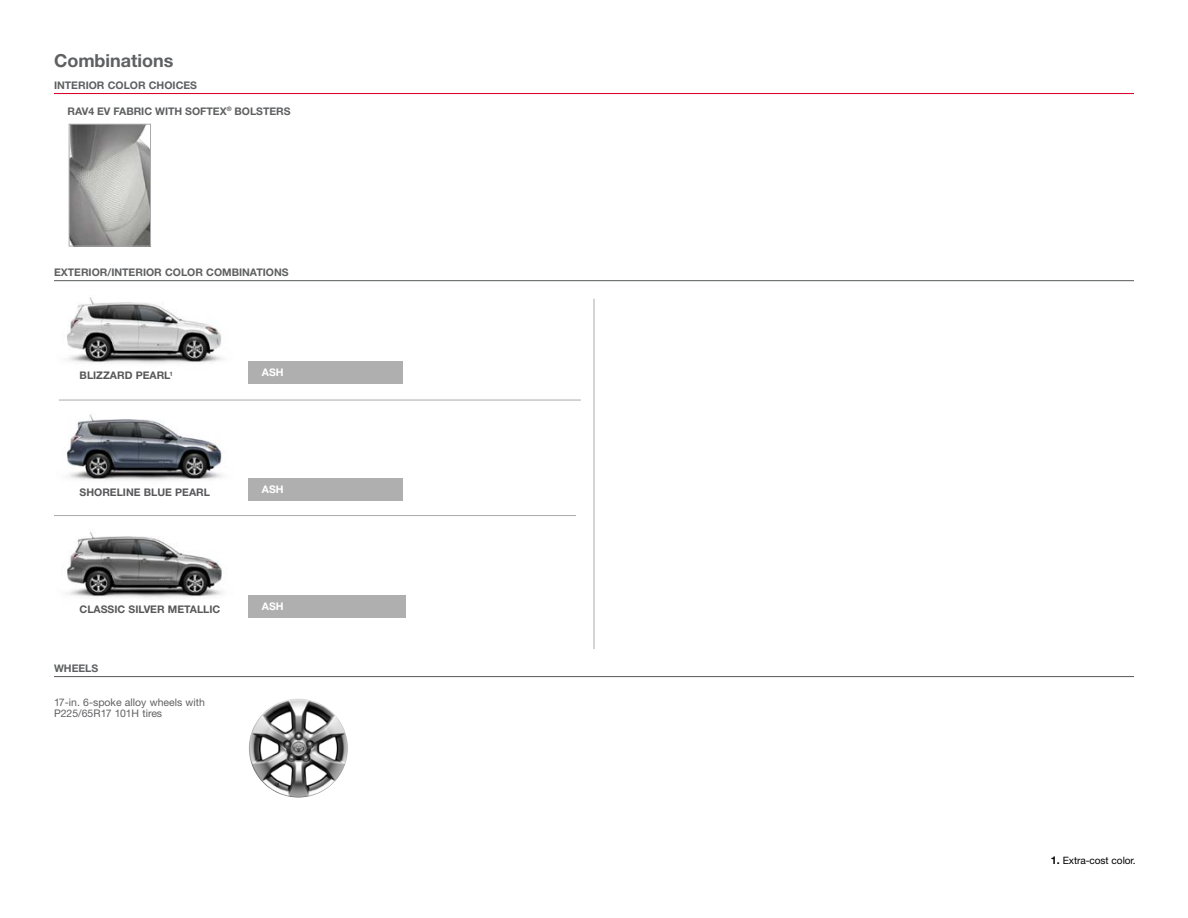
<style>
.page{position:relative;width:1188px;height:918px;background:#fff}
.page>*{position:absolute;margin:0;border:0;box-sizing:border-box;transform-origin:0 0}
.t1{font:700 18px "Helvetica Neue LT Std";color:#5f6062}
.t2{font:700 10.5px "Helvetica Neue LT Std";color:#5f6062}
.t3{font:700 10.5px "Helvetica Neue LT Std";color:#58585a}
.t4{font:10.5px/11.2px "Helvetica Neue LT Std";color:#5f6062}
.t5{font:700 10.5px "Helvetica Neue LT Std";color:#fff}
.t6{font:10.2px "Helvetica Neue LT Std";letter-spacing:-.01em;color:#000}
.t7{font:700 6.15px "Helvetica Neue LT Std";color:#58585a}
.s1{font-weight:700;font-size:10.8px}
</style>
<div class="page">
<hr style="left:54px;top:93px;width:1080px;height:1px;background:#dc002e">
<hr style="left:54px;top:280px;width:1080px;height:1px;background:#5f6062">
<img style="left:67px;top:531px;width:156px;height:67px">
<img style="left:67px;top:297px;width:155px;height:67px">
<img style="left:67px;top:414px;width:155px;height:67px">
<hr style="left:59px;top:400px;width:522px;height:1px;background:#a9aaac">
<hr style="left:54px;top:515px;width:522px;height:1px;background:#a9aaac">
<hr style="left:594px;top:299px;width:1px;height:350px;background:#a9aaac">
<div style="left:248px;top:595px;width:158px;height:23px;background:#b0afb0"></div>
<div style="left:248px;top:361px;width:155px;height:23px;background:#b0afb0"></div>
<div style="left:248px;top:478px;width:155px;height:23px;background:#b0afb0"></div>
<img style="left:249px;top:699px;width:99px;height:99px;border-radius:50px">
<hr style="left:54px;top:676px;width:1080px;height:1px;background:#5f6062">
<img style="left:71px;top:126px;width:78px;height:118px">
<div style="left:69px;top:124px;width:82px;height:122px;border:1px solid #a9aaac"></div>
<h1 class="t1" style="left:54px;top:49px;width:121px">COMBINATIONS</h1>
<p class="t2" style="left:54px;top:78px;width:18px">INTERI</p>
<p class="t2" style="left:89px;top:78px;width:110px">OR COLOR CHOICES</p>
<p class="t2" style="left:68px;top:104px;width:74px">RAV4 EV FABRIC</p>
<p class="t2" style="left:155px;top:104px;width:17px">WITH</p>
<p class="t2" style="left:185px;top:104px;width:73px">SOFTEX<sup>®</sup> BOLSTERS</p>
<p class="t2" style="left:54px;top:265px;width:236px">EXTERIOR/INTERIOR COLOR COMBINATIONS</p>
<p class="t3" style="left:80px;top:369px;width:71px">BLIZZARD PEARL</p>
<p class="t7" style="left:170px;top:370px;width:5px">1</p>
<p class="t5" style="left:262px;top:366px;width:16px">ASH</p>
<p class="t3" style="left:80px;top:486px;width:30px">SHORELI</p>
<p class="t3" style="left:126px;top:486px;width:57px">NE BLUE PEARL</p>
<p class="t5" style="left:262px;top:483px;width:16px">ASH</p>
<p class="t3" style="left:80px;top:603px;width:15px">CLASSIC</p>
<p class="t3" style="left:129px;top:603px;width:14px">SILVER</p>
<p class="t3" style="left:168px;top:603px;width:17px">METALLIC</p>
<p class="t2" style="left:54px;top:661px;width:9px">WHEELS</p>
<p class="t4" style="left:54px;top:697px;width:153px">17-in. 6-spoke alloy wheels with<br>P225/65R17 101H tires</p>
<p class="t5" style="left:262px;top:600px;width:16px">ASH</p>
<p class="t6" style="left:1051px;top:854px;width:86px"><span class="s1">1.</span> Extra-cost color.</p>
</div>
